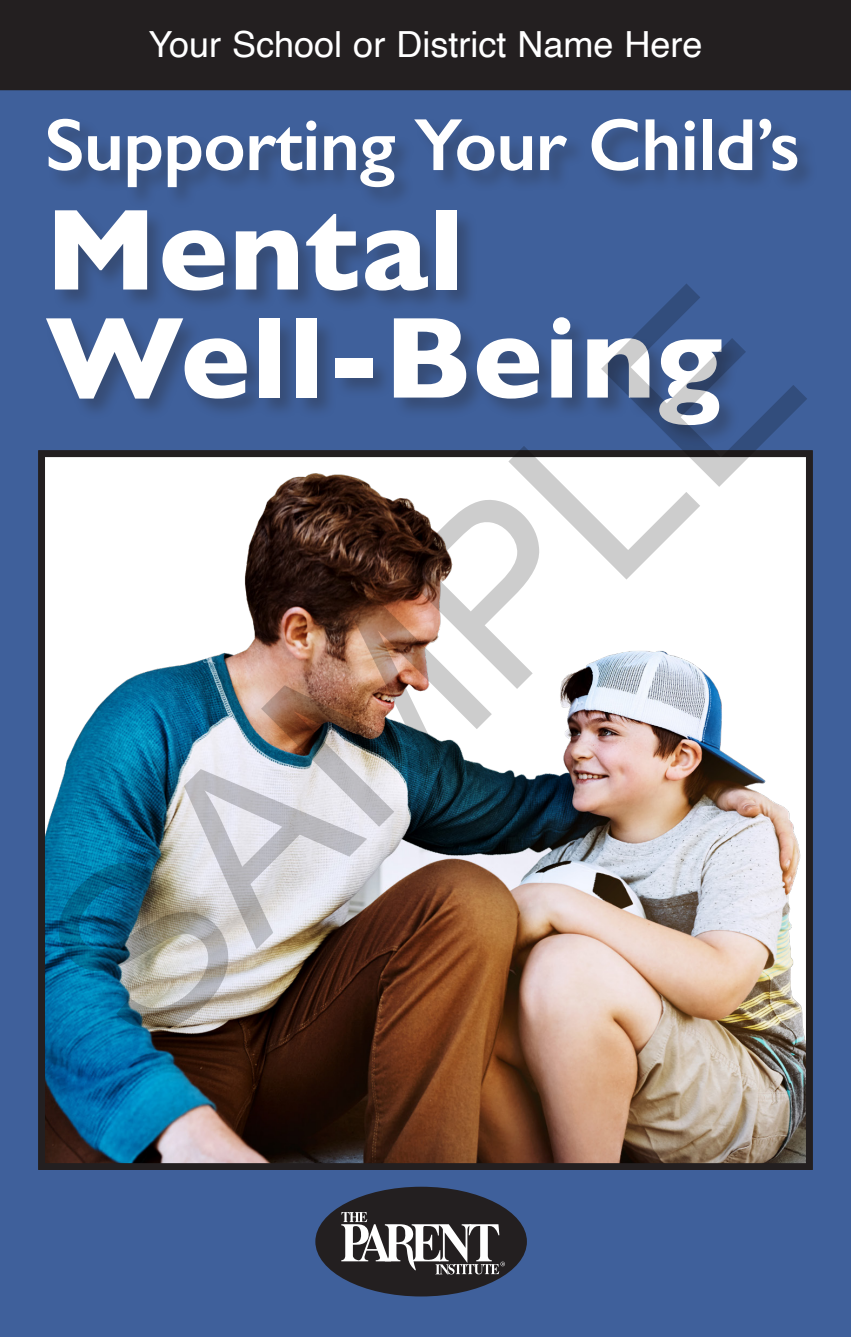
<style>
.page{position:relative;width:851px;height:1337px;background:#fff}
.page>*{position:absolute;margin:0;border:0;box-sizing:border-box;transform-origin:0 0}
.t1{font:233.1px "Arial";color:rgb(0 0 0/.2)}
.t2{font:700 117px/108px "Gill Sans";letter-spacing:.01em;color:#fff}
.t3{font:600 74.25px "Gill Sans";letter-spacing:-.01em;color:#fff}
.t4{font:36px "Helvetica";color:#fff}
</style>
<div class="page">
<div style="left:0;top:0;width:850px;height:1336px;background:#3f609b"></div>
<div style="left:315px;top:1186px;width:212px;height:110px;background:#231f20;border-radius:50%"></div>
<svg style="left:341px;top:1212px;width:164px;height:62px"></svg>
<div style="left:47px;top:118px;width:772px;height:91px;background:#231f20;opacity:.3"></div>
<div style="left:46px;top:210px;width:696px;height:236px;background:#231f20;opacity:.3"></div>
<div style="left:0;top:0;width:850px;height:90px;background:#231f20"></div>
<img style="left:46px;top:458px;width:758px;height:703px">
<div style="left:38px;top:450px;width:774px;height:719px;border:7px solid #231f20"></div>
<p class="t4" style="left:148px;top:17px;width:555px">Your School or District Name Here</p>
<p class="t3" style="left:45px;top:100px;width:756px">Supporting Your Child’s</p>
<p class="t2" style="left:45px;top:193px;width:678px">Mental<br>Well-Being</p>
<h1 class="t1" style="left:-19px;top:893px;width:947px;rotate:-45deg">SAMPLE</h1>
</div>
